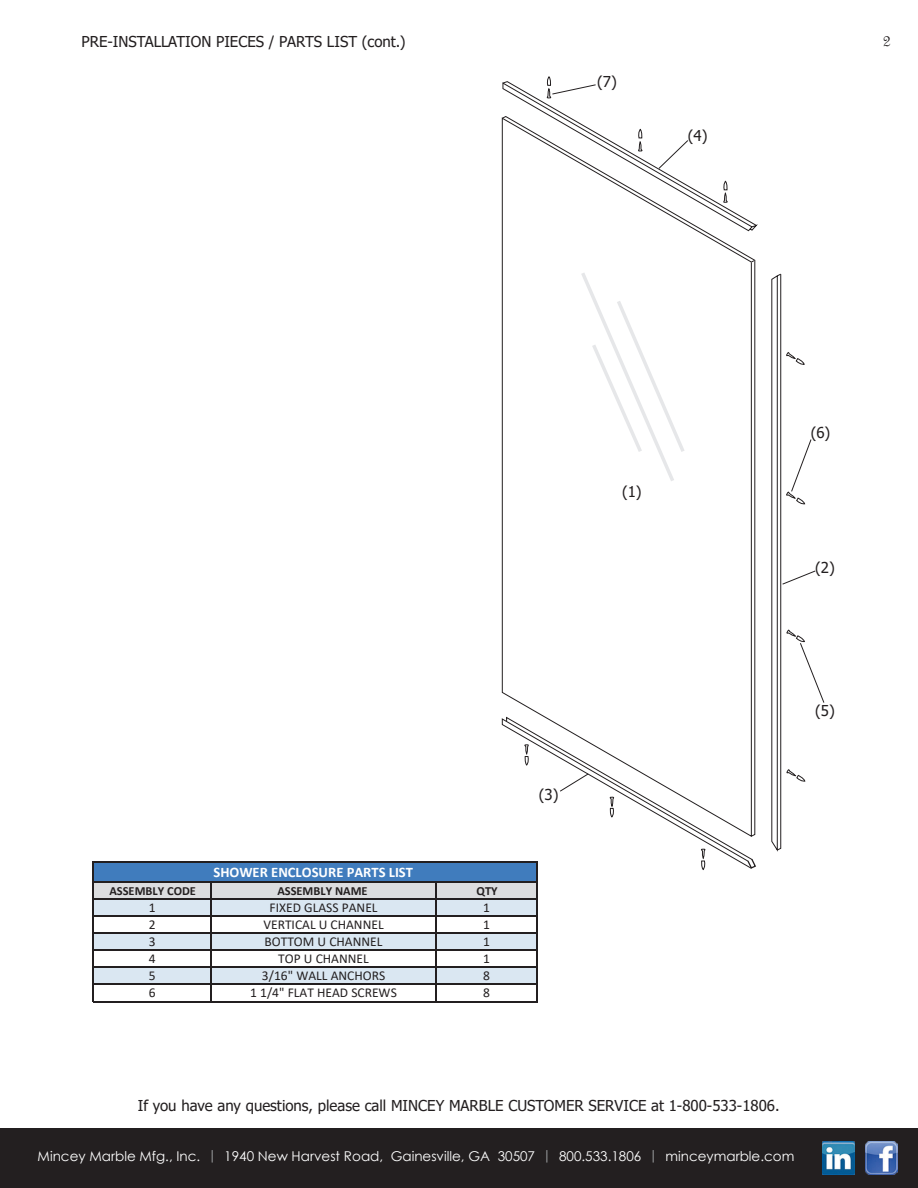
<style>
.page{position:relative;width:918px;height:1188px;background:#fff}
.page>*{position:absolute;margin:0;border:0;box-sizing:border-box;transform-origin:0 0}
.t1{font:21px "French Script";color:#231f20}
.t2{font:15px "Tahoma";color:#231f20}
.t3{font:700 14.55px "Calibri";color:#fff}
.t4{font:13.5px "Calibri";color:#231f20}
.t5{font:13.5px "Century Gothic";color:#fff}
.t6{font:700 12.45px "Calibri";color:#231f20}
.s1{color:#9d9fa2}
</style>
<div class="page">
<div style="left:0;top:1129px;width:918px;height:59px;background:#231f20"></div>
<img style="left:822px;top:1142px;width:33px;height:32px">
<img style="left:865px;top:1142px;width:32px;height:32px">
<div style="left:94px;top:862px;width:444px;height:20px;background:#407cbd"></div>
<div style="left:94px;top:882px;width:444px;height:17px;background:#dcdddf"></div>
<div style="left:94px;top:899px;width:444px;height:17px;background:#dae7f2"></div>
<div style="left:94px;top:933px;width:444px;height:17px;background:#dae7f2"></div>
<div style="left:94px;top:967px;width:444px;height:18px;background:#dae7f2"></div>
<hr style="left:93px;top:861px;width:1px;height:141px;background:#231f20">
<hr style="left:537px;top:862px;width:1px;height:140px;background:#231f20">
<hr style="left:211px;top:883px;width:1px;height:119px;background:#231f20">
<hr style="left:435px;top:883px;width:1px;height:119px;background:#231f20">
<hr style="left:94px;top:861px;width:444px;height:1px;background:#231f20">
<hr style="left:94px;top:882px;width:444px;height:1px;background:#231f20">
<hr style="left:94px;top:898px;width:444px;height:1px;background:#231f20">
<hr style="left:94px;top:915px;width:444px;height:1px;background:#231f20">
<hr style="left:94px;top:932px;width:444px;height:1px;background:#231f20">
<hr style="left:94px;top:950px;width:444px;height:1px;background:#231f20">
<hr style="left:94px;top:967px;width:444px;height:1px;background:#231f20">
<hr style="left:94px;top:984px;width:444px;height:1px;background:#231f20">
<hr style="left:94px;top:1001px;width:444px;height:1px;background:#231f20">
<svg style="left:501px;top:117px;width:251px;height:579px"></svg>
<svg style="left:750px;top:259px;width:6px;height:4px"></svg>
<svg style="left:578px;top:269px;width:110px;height:216px"></svg>
<svg style="left:501px;top:696px;width:255px;height:176px"></svg>
<svg style="left:502px;top:77px;width:256px;height:174px"></svg>
<svg style="left:771px;top:273px;width:54px;height:578px"></svg>
<p class="t2" style="left:82px;top:32px;width:325px">PRE-INSTALLATION PIECES / PARTS LIST (cont.)</p>
<h1 class="t1" style="left:883px;top:28px;width:9px">2</h1>
<p class="t2" style="left:597px;top:72px;width:21px">(7)</p>
<p class="t2" style="left:688px;top:126px;width:21px">(4)</p>
<p class="t2" style="left:622px;top:482px;width:21px">(1)</p>
<p class="t2" style="left:811px;top:423px;width:21px">(6)</p>
<p class="t2" style="left:815px;top:558px;width:21px">(2)</p>
<p class="t3" style="left:214px;top:866px;width:201px">SHOWER ENCLOSURE PARTS LIST</p>
<p class="t6" style="left:109px;top:885px;width:88px">ASSEMBLY CODE</p>
<p class="t6" style="left:277px;top:885px;width:92px">ASSEMBLY NAME</p>
<p class="t6" style="left:477px;top:885px;width:23px">QTY</p>
<p class="t4" style="left:149px;top:902px;width:8px">1</p>
<p class="t4" style="left:270px;top:902px;width:110px">FIXED GLASS PANEL</p>
<p class="t4" style="left:483px;top:902px;width:8px">1</p>
<p class="t4" style="left:149px;top:919px;width:8px">2</p>
<p class="t4" style="left:263px;top:919px;width:122px">VERTICAL U CHANNEL</p>
<p class="t4" style="left:483px;top:919px;width:8px">1</p>
<p class="t4" style="left:149px;top:936px;width:8px">3</p>
<p class="t4" style="left:265px;top:936px;width:119px">BOTTOM U CHANNEL</p>
<p class="t4" style="left:483px;top:936px;width:8px">1</p>
<p class="t4" style="left:149px;top:953px;width:8px">4</p>
<p class="t4" style="left:278px;top:953px;width:92px">TOP U CHANNEL</p>
<p class="t4" style="left:483px;top:953px;width:8px">1</p>
<p class="t4" style="left:149px;top:970px;width:8px">5</p>
<p class="t4" style="left:262px;top:970px;width:125px">3/16" WALL ANCHORS</p>
<p class="t4" style="left:483px;top:970px;width:8px">8</p>
<p class="t4" style="left:149px;top:987px;width:8px">6</p>
<p class="t4" style="left:250px;top:987px;width:148px">1 1/4" FLAT HEAD SCREWS</p>
<p class="t4" style="left:483px;top:987px;width:8px">8</p>
<p class="t2" style="left:539px;top:785px;width:21px">(3)</p>
<p class="t2" style="left:815px;top:701px;width:21px">(5)</p>
<p class="t2" style="left:138px;top:1096px;width:643px">If you have any questions, please call MINCEY MARBLE CUSTOMER SERVICE at 1-800-533-1806.</p>
<p class="t5" style="left:38px;top:1147px;width:758px">Mincey Marble Mfg., Inc. <span class="s1">|</span> 1940 New Harvest Road, Gainesville, GA 30507 <span class="s1">|</span> 800.533.1806 <span class="s1">|</span> minceymarble.com</p>
</div>
